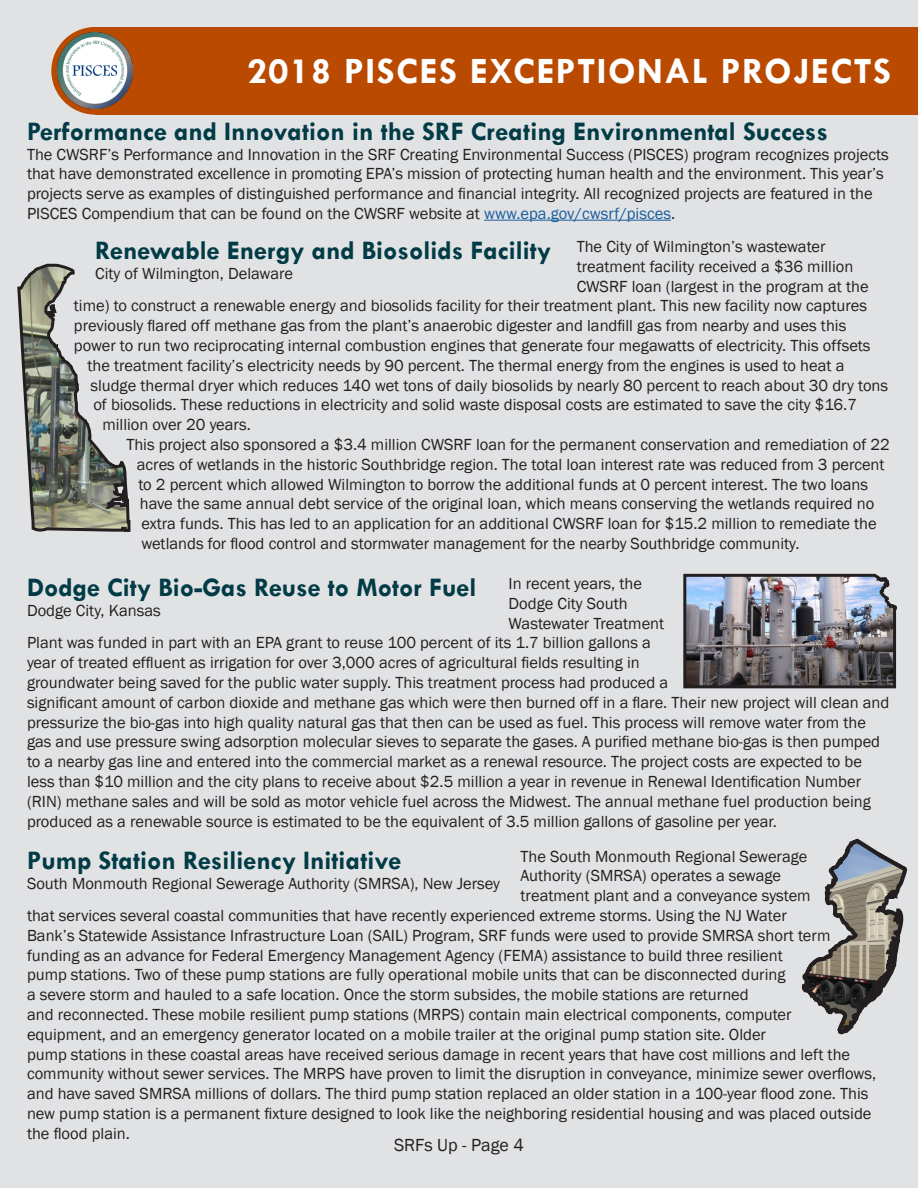
<style>
.page{position:relative;width:918px;height:1188px;background:#e1e2e4}
.page>*{position:absolute;margin:0;border:0;box-sizing:border-box;transform-origin:0 0}
.t1{font:700 37.5px "Tw Cen";letter-spacing:.04em;color:#fff}
.Subheading_1{font:700 27px "Tw Cen";color:#003b46}
.t2{font:18px "Franklin Gothic";color:#231f20}
.Subheading_1-2{font:16.5px/19.8px "Franklin Gothic";color:#231f20}
.s1{color:#175d9e}
</style>
<div class="page">
<svg style="left:17px;top:263px;width:114px;height:269px"></svg>
<div style="left:95px;top:27px;width:823px;height:88px;background:#ba4a00"></div>
<div style="left:51px;top:27px;width:88px;height:88px;background:#ba4a00;border-radius:50%"></div>
<img style="left:58px;top:33px;width:74px;height:76px">
<hr style="left:484px;top:220px;width:187px;height:1px;background:#175d9e">
<img style="left:683px;top:573px;width:214px;height:116px">
<svg style="left:801px;top:838px;width:106px;height:197px"></svg>
<p class="t1" style="left:247px;top:49px;width:646px">2018 PISCES EXCEPTIONAL PROJECTS</p>
<p class="Subheading_1" style="left:27px;top:115px;width:803px">Performance and Innovation in the SRF Creating Environmental Success</p>
<p class="Subheading_1-2" style="left:27px;top:144px;width:863px">The CWSRF’s Performance and Innovation in the SRF Creating Environmental Success (PISCES) program recognizes projects that have demonstrated excellence in promoting EPA’s mission of protecting human health and the environment. This year’s projects serve as examples of distinguished performance and financial integrity. All recognized projects are featured in the PISCES Compendium that can be found on the CWSRF website at <span class="s1">www.epa.gov/cwsrf/pisces</span>.</p>
<p class="Subheading_1" style="left:95px;top:234px;width:457px">Renewable Energy and Biosolids Facility</p>
<p class="Subheading_1-2" style="left:95px;top:264px;width:199px">City of Wilmington, Delaware</p>
<p class="Subheading_1-2" style="left:577px;top:237px;width:250px">The City of Wilmington’s wastewater</p>
<p class="Subheading_1-2" style="left:577px;top:257px;width:278px">treatment facility received a $36 million</p>
<p class="Subheading_1-2" style="left:577px;top:277px;width:293px">CWSRF loan (largest in the program at the</p>
<p class="Subheading_1-2" style="left:74px;top:296px;width:795px">time) to construct a renewable energy and biosolids facility for their treatment plant. This new facility now captures</p>
<p class="Subheading_1-2" style="left:74px;top:316px;width:774px">previously flared off methane gas from the plant’s anaerobic digester and landfill gas from nearby and uses this</p>
<p class="Subheading_1-2" style="left:74px;top:336px;width:798px">power to run two reciprocating internal combustion engines that generate four megawatts of electricity. This offsets</p>
<p class="Subheading_1-2" style="left:87px;top:356px;width:759px">the treatment facility’s electricity needs by 90 percent. The thermal energy from the engines is used to heat a</p>
<p class="Subheading_1-2" style="left:90px;top:376px;width:799px">sludge thermal dryer which reduces 140 wet tons of daily biosolids by nearly 80 percent to reach about 30 dry tons</p>
<p class="Subheading_1-2" style="left:93px;top:395px;width:765px">of biosolids. These reductions in electricity and solid waste disposal costs are estimated to save the city $16.7</p>
<p class="Subheading_1-2" style="left:102px;top:415px;width:150px">million over 20 years.</p>
<p class="Subheading_1-2" style="left:137px;top:435px;width:754px;text-indent:-10px">This project also sponsored a $3.4 million CWSRF loan for the permanent conservation and remediation of 22 acres of wetlands in the historic Southbridge region. The total loan interest rate was reduced from 3 percent to 2 percent which allowed Wilmington to borrow the additional funds at 0 percent interest. The two loans have the same annual debt service of the original loan, which means conserving the wetlands required no extra funds. This has led to an application for an additional CWSRF loan for $15.2 million to remediate the wetlands for flood control and stormwater management for the nearby Southbridge community.</p>
<p class="Subheading_1-2" style="left:509px;top:574px;width:135px">In recent years, the</p>
<p class="Subheading_1-2" style="left:509px;top:594px;width:121px">Dodge City South</p>
<p class="Subheading_1-2" style="left:509px;top:614px;width:157px">Wastewater Treatment</p>
<p class="Subheading_1-2" style="left:27px;top:633px;width:626px">Plant was funded in part with an EPA grant to reuse 100 percent of its 1.7 billion gallons a</p>
<p class="Subheading_1-2" style="left:27px;top:653px;width:614px">year of treated effluent as irrigation for over 3,000 acres of agricultural fields resulting in</p>
<p class="Subheading_1-2" style="left:27px;top:673px;width:643px">groundwater being saved for the public water supply. This treatment process had produced a</p>
<p class="Subheading_1-2" style="left:27px;top:693px;width:864px">significant amount of carbon dioxide and methane gas which were then burned off in a flare. Their new project will clean and</p>
<p class="Subheading_1-2" style="left:27px;top:713px;width:840px">pressurize the bio-gas into high quality natural gas that then can be used as fuel. This process will remove water from the</p>
<p class="Subheading_1-2" style="left:27px;top:732px;width:855px">gas and use pressure swing adsorption molecular sieves to separate the gases. A purified methane bio-gas is then pumped</p>
<p class="Subheading_1-2" style="left:27px;top:752px;width:836px">to a nearby gas line and entered into the commercial market as a renewal resource. The project costs are expected to be</p>
<p class="Subheading_1-2" style="left:27px;top:772px;width:836px">less than $10 million and the city plans to receive about $2.5 million a year in revenue in Renewal Identification Number</p>
<p class="Subheading_1-2" style="left:27px;top:792px;width:845px">(RIN) methane sales and will be sold as motor vehicle fuel across the Midwest. The annual methane fuel production being</p>
<p class="Subheading_1-2" style="left:27px;top:812px;width:752px">produced as a renewable source is estimated to be the equivalent of 3.5 million gallons of gasoline per year.</p>
<p class="Subheading_1" style="left:27px;top:571px;width:451px">Dodge City Bio-Gas Reuse to Motor Fuel</p>
<p class="Subheading_1-2" style="left:27px;top:601px;width:135px">Dodge City, Kansas</p>
<p class="Subheading_1-2" style="left:521px;top:847px;width:288px">The South Monmouth Regional Sewerage</p>
<p class="Subheading_1-2" style="left:521px;top:866px;width:262px">Authority (SMRSA) operates a sewage</p>
<p class="Subheading_1-2" style="left:521px;top:886px;width:292px">treatment plant and a conveyance system</p>
<p class="Subheading_1-2" style="left:27px;top:906px;width:761px">that services several coastal communities that have recently experienced extreme storms. Using the NJ Water</p>
<p class="Subheading_1-2" style="left:27px;top:926px;width:805px">Bank’s Statewide Assistance Infrastructure Loan (SAIL) Program, SRF funds were used to provide SMRSA short term</p>
<p class="Subheading_1-2" style="left:27px;top:946px;width:757px">funding as an advance for Federal Emergency Management Agency (FEMA) assistance to build three resilient</p>
<p class="Subheading_1-2" style="left:27px;top:965px;width:760px">pump stations. Two of these pump stations are fully operational mobile units that can be disconnected during</p>
<p class="Subheading_1-2" style="left:27px;top:985px;width:723px">a severe storm and hauled to a safe location. Once the storm subsides, the mobile stations are returned</p>
<p class="Subheading_1-2" style="left:27px;top:1005px;width:766px">and reconnected. These mobile resilient pump stations (MRPS) contain main electrical components, computer</p>
<p class="Subheading_1-2" style="left:27px;top:1025px;width:741px">equipment, and an emergency generator located on a mobile trailer at the original pump station site. Older</p>
<p class="Subheading_1-2" style="left:27px;top:1045px;width:825px">pump stations in these coastal areas have received serious damage in recent years that have cost millions and left the</p>
<p class="Subheading_1-2" style="left:27px;top:1064px;width:851px">community without sewer services. The MRPS have proven to limit the disruption in conveyance, minimize sewer overflows,</p>
<p class="Subheading_1-2" style="left:27px;top:1084px;width:843px">and have saved SMRSA millions of dollars. The third pump station replaced an older station in a 100-year flood zone. This</p>
<p class="Subheading_1-2" style="left:27px;top:1104px;width:846px">new pump station is a permanent fixture designed to look like the neighboring residential housing and was placed outside</p>
<p class="Subheading_1-2" style="left:27px;top:1124px;width:105px">the flood plain.</p>
<p class="Subheading_1" style="left:27px;top:844px;width:376px">Pump Station Resiliency Initiative</p>
<p class="Subheading_1-2" style="left:27px;top:874px;width:475px">South Monmouth Regional Sewerage Authority (SMRSA), New Jersey</p>
<p class="t2" style="left:394px;top:1134px;width:131px">SRFs Up - Page 4</p>
</div>
